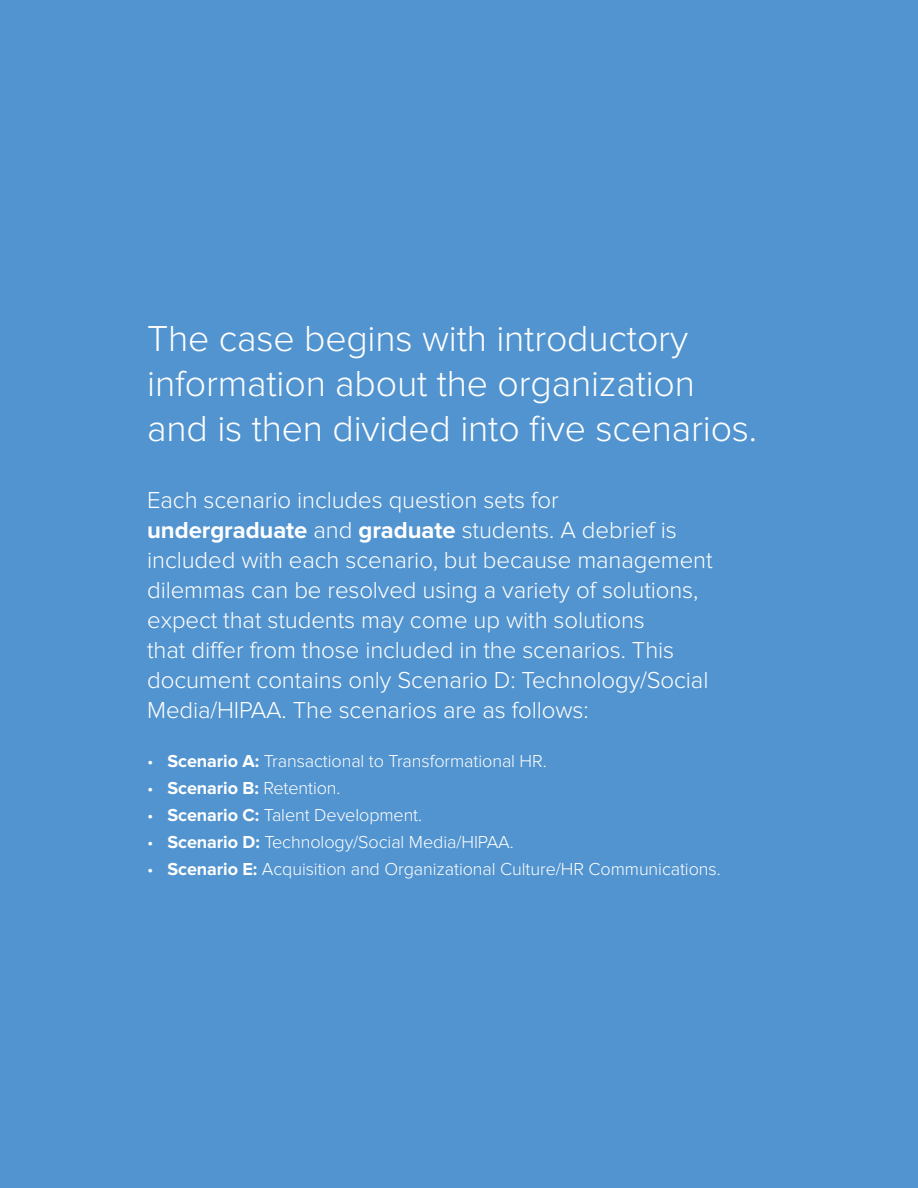
<style>
.page{position:relative;width:918px;height:1188px;background:#5294cf}
.page>*{position:absolute;margin:0;border:0;box-sizing:border-box;transform-origin:0 0}
.t1{font:300 37.5px/45px "Proxima Nova";letter-spacing:-.005em;color:#fff}
.t2{font:300 24px/30px "Proxima Nova";letter-spacing:-.005em;color:#fff}
.t3{font:300 18px "Proxima Nova";letter-spacing:-.005em;color:#fff}
.s1{font-weight:700}
</style>
<div class="page">
<h1 class="t1" style="left:147px;top:316px;width:612px">The case begins with introductory information about the organization and is then divided into five scenarios.</h1>
<p class="t2" style="left:147px;top:485px;width:567px">Each scenario includes question sets for <span class="s1">undergraduate</span> and <span class="s1">graduate</span> students. A debrief is included with each scenario, but because management dilemmas can be resolved using a variety of solutions, expect that students may come up with solutions<br>that differ from those included in the scenarios. This document contains only Scenario D: Technology/Social Media/HIPAA. The scenarios are as follows:</p>
<p class="t3" style="left:147px;top:751px;width:401px">• <span class="s1">Scenario A:</span> Transactional to Transformational HR.</p>
<p class="t3" style="left:147px;top:778px;width:195px">• <span class="s1">Scenario B:</span> Retention.</p>
<p class="t3" style="left:147px;top:805px;width:276px">• <span class="s1">Scenario C:</span> Talent Development.</p>
<p class="t3" style="left:147px;top:832px;width:368px">• <span class="s1">Scenario D:</span> Technology/Social Media/HIPAA.</p>
<p class="t3" style="left:147px;top:859px;width:575px">• <span class="s1">Scenario E:</span> Acquisition and Organizational Culture/HR Communications.</p>
</div>
